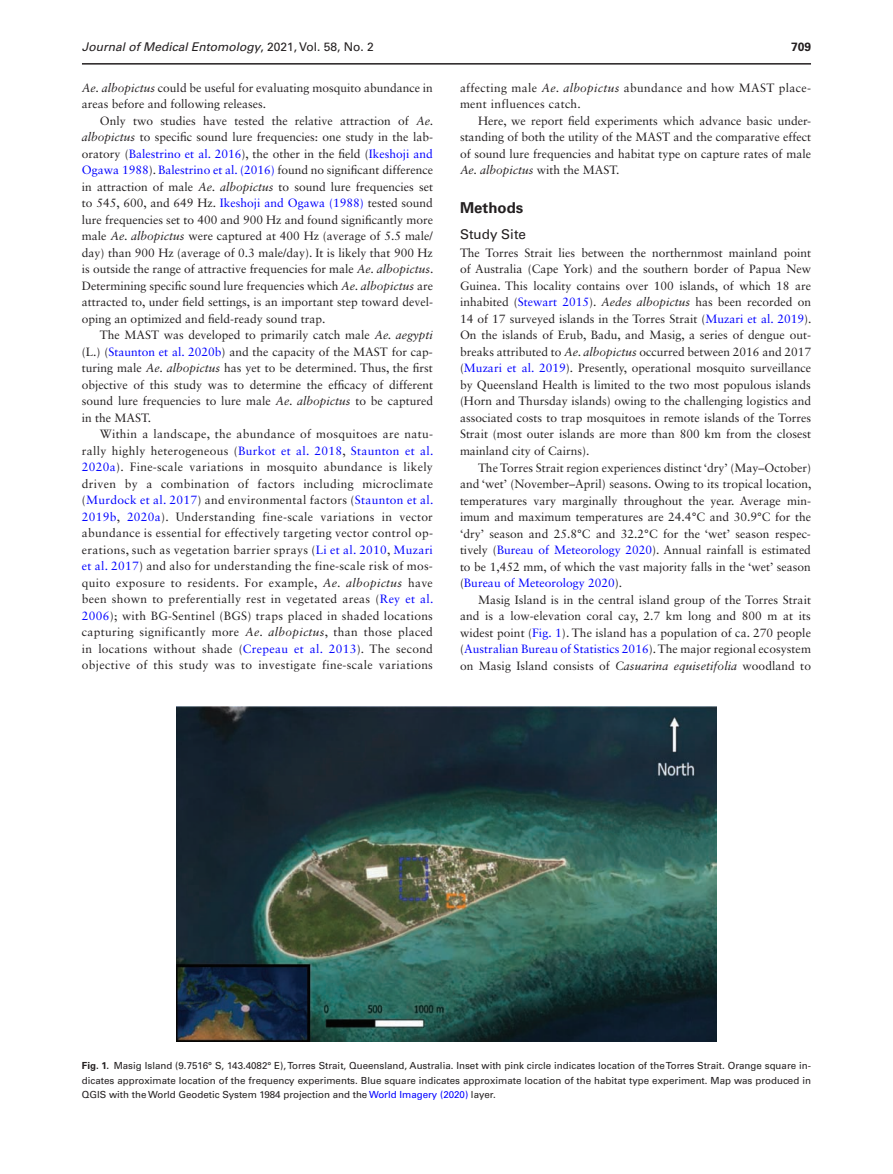
<style>
.page{position:relative;width:893px;height:1174px;background:#fff}
.page>*{position:absolute;margin:0;border:0;box-sizing:border-box;transform-origin:0 0}
.t1{font:700 15px "Univers LT Std";color:#231f20}
.t2{font:13.5px "Univers LT Std";color:#231f20}
.t3{font:12px/16.5px "Sabon LT Std";color:#231f20;text-align:justify}
.t4{font:12px/16.5px "Sabon LT Std";letter-spacing:.025em;color:#231f20}
.t5{font:italic 12px "Univers LT Std";color:#231f20}
.t6{font:700 12px "Univers LT Std";color:#231f20}
.t7{font:9.75px/14.2px "Univers LT Std";color:#231f20;text-align:justify}
.s1{font-style:normal}
.s2{font-style:italic}
.s3{color:#00f}
.s4{font-weight:700}
</style>
<div class="page">
<hr style="left:82px;top:63px;width:729px;height:2px;background:#231f20">
<img style="left:176px;top:706px;width:540px;height:335px">
<p class="t5" style="left:82px;top:40px;width:293px">Journal of Medical Entomology<span class="s1">, 2021, Vol. 58, No. 2</span></p>
<p class="t6" style="left:791px;top:40px;width:22px">709</p>
<p class="t3" style="left:82px;top:79px;width:352px"><span class="s2">Ae. albopictus</span> could be useful for evaluating mosquito abundance in areas before and following releases.</p>
<p class="t3" style="left:82px;top:112px;width:353px;text-indent:18px">Only two studies have tested the relative attraction of <span class="s2">Ae. albopictus</span> to specific sound lure frequencies: one study in the lab&shy;oratory (<span class="s3">Balestrino et al. 2016</span>), the other in the field (<span class="s3">Ikeshoji and Ogawa 1988</span>). <span class="s3">Balestrino et al. (2016)</span> found no significant difference in attraction of male <span class="s2">Ae. albopictus</span> to sound lure frequencies set to 545, 600, and 649 Hz. <span class="s3">Ikeshoji and Ogawa (1988)</span> tested sound lure frequencies set to 400 and 900 Hz and found significantly more male <span class="s2">Ae. albopictus</span> were captured at 400 Hz (average of 5.5 male/ day) than 900 Hz (average of 0.3 male/day). It is likely that 900 Hz is outside the range of attractive frequencies for male <span class="s2">Ae. albopictus</span>.<br>Determining specific sound lure frequencies which <span class="s2">Ae. albopictus</span> are attracted to, under field settings, is an important step toward devel&shy;oping an optimized and field-ready sound trap.</p>
<p class="t3" style="left:82px;top:327px;width:353px;text-indent:18px">The MAST was developed to primarily catch male <span class="s2">Ae. aegypti </span>(L.) (<span class="s3">Staunton et al. 2020b</span>) and the capacity of the MAST for cap&shy;turing male <span class="s2">Ae. albopictus</span> has yet to be determined. Thus, the first objective of this study was to determine the efficacy of different sound lure frequencies to lure male <span class="s2">Ae. albopictus</span> to be captured in the MAST.</p>
<p class="t3" style="left:82px;top:426px;width:353px;text-indent:18px">Within a landscape, the abundance of mosquitoes are natu&shy;rally highly heterogeneous (<span class="s3">Burkot et al. 2018</span>, <span class="s3">Staunton et al.<br>2020a</span>). Fine-scale variations in mosquito abundance is likely driven by a combination of factors including microclimate (<span class="s3">Murdock et al. 2017</span>) and environmental factors (<span class="s3">Staunton et al.<br>2019b</span>, <span class="s3">2020a</span>). Understanding fine-scale variations in vector abundance is essential for effectively targeting vector control op&shy;erations, such as vegetation barrier sprays (<span class="s3">Li et al. 2010</span>, <span class="s3">Muzari et al. 2017</span>) and also for understanding the fine-scale risk of mos&shy;quito exposure to residents. For example, <span class="s2">Ae. albopictus</span> have been shown to preferentially rest in vegetated areas (<span class="s3">Rey et al.<br>2006</span>); with BG-Sentinel (BGS) traps placed in shaded locations capturing significantly more <span class="s2">Ae. albopictus</span>, than those placed in locations without shade (<span class="s3">Crepeau et al. 2013</span>). The second objective of this study was to investigate fine-scale variations</p>
<p class="t4" style="left:460px;top:79px;width:352px">affecting male <span class="s2">Ae. albopictus</span> abundance and how MAST place&shy;ment influences catch.</p>
<p class="t3" style="left:460px;top:112px;width:353px;text-indent:18px">Here, we report field experiments which advance basic under&shy;standing of both the utility of the MAST and the comparative effect of sound lure frequencies and habitat type on capture rates of male <span class="s2">Ae. albopictus</span> with the MAST.</p>
<p class="t1" style="left:460px;top:199px;width:65px">Methods</p>
<p class="t2" style="left:460px;top:226px;width:68px">Study Site</p>
<p class="t3" style="left:460px;top:244px;width:353px">The Torres Strait lies between the northernmost mainland point of Australia (Cape York) and the southern border of Papua New Guinea. This locality contains over 100 islands, of which 18 are inhabited (<span class="s3">Stewart 2015</span>). <span class="s2">Aedes albopictus</span> has been recorded on 14 of 17 surveyed islands in the Torres Strait (<span class="s3">Muzari et al. 2019</span>).<br>On the islands of Erub, Badu, and Masig, a series of dengue out&shy;breaks attributed to <span class="s2">Ae. albopictus</span> occurred between 2016 and 2017 (<span class="s3">Muzari et al. 2019</span>). Presently, operational mosquito surveillance by Queensland Health is limited to the two most populous islands (Horn and Thursday islands) owing to the challenging logistics and associated costs to trap mosquitoes in remote islands of the Torres Strait (most outer islands are more than 800 km from the closest mainland city of Cairns).</p>
<p class="t3" style="left:460px;top:459px;width:353px;text-indent:18px">The Torres Strait region experiences distinct ‘dry’ (May–October) and ‘wet’ (November–April) seasons. Owing to its tropical location, temperatures vary marginally throughout the year. Average min&shy;imum and maximum temperatures are 24.4°C and 30.9°C for the ‘dry’ season and 25.8°C and 32.2°C for the ‘wet’ season respec&shy;tively (<span class="s3">Bureau of Meteorology 2020</span>). Annual rainfall is estimated to be 1,452 mm, of which the vast majority falls in the ‘wet’ season (<span class="s3">Bureau of Meteorology 2020</span>).</p>
<p class="t3" style="left:460px;top:591px;width:353px;text-indent:18px">Masig Island is in the central island group of the Torres Strait and is a low-elevation coral cay, 2.7 km long and 800 m at its widest point (<span class="s3">Fig. 1</span>). The island has a population of ca. 270 people (<span class="s3">Australian Bureau of Statistics 2016</span>). The major regional ecosystem on Masig Island consists of <span class="s2">Casuarina equisetifolia</span> woodland to</p>
<p class="t7" style="left:82px;top:1058px;width:731px"><span class="s4">Fig. 1.</span> Masig Island (9.7516° S, 143.4082° E), Torres Strait, Queensland, Australia. Inset with pink circle indicates location of the Torres Strait. Orange square in&shy;dicates approximate location of the frequency experiments. Blue square indicates approximate location of the habitat type experiment. Map was produced in QGIS with the World Geodetic System 1984 projection and the <span class="s3">World Imagery (2020)</span> layer.</p>
</div>
